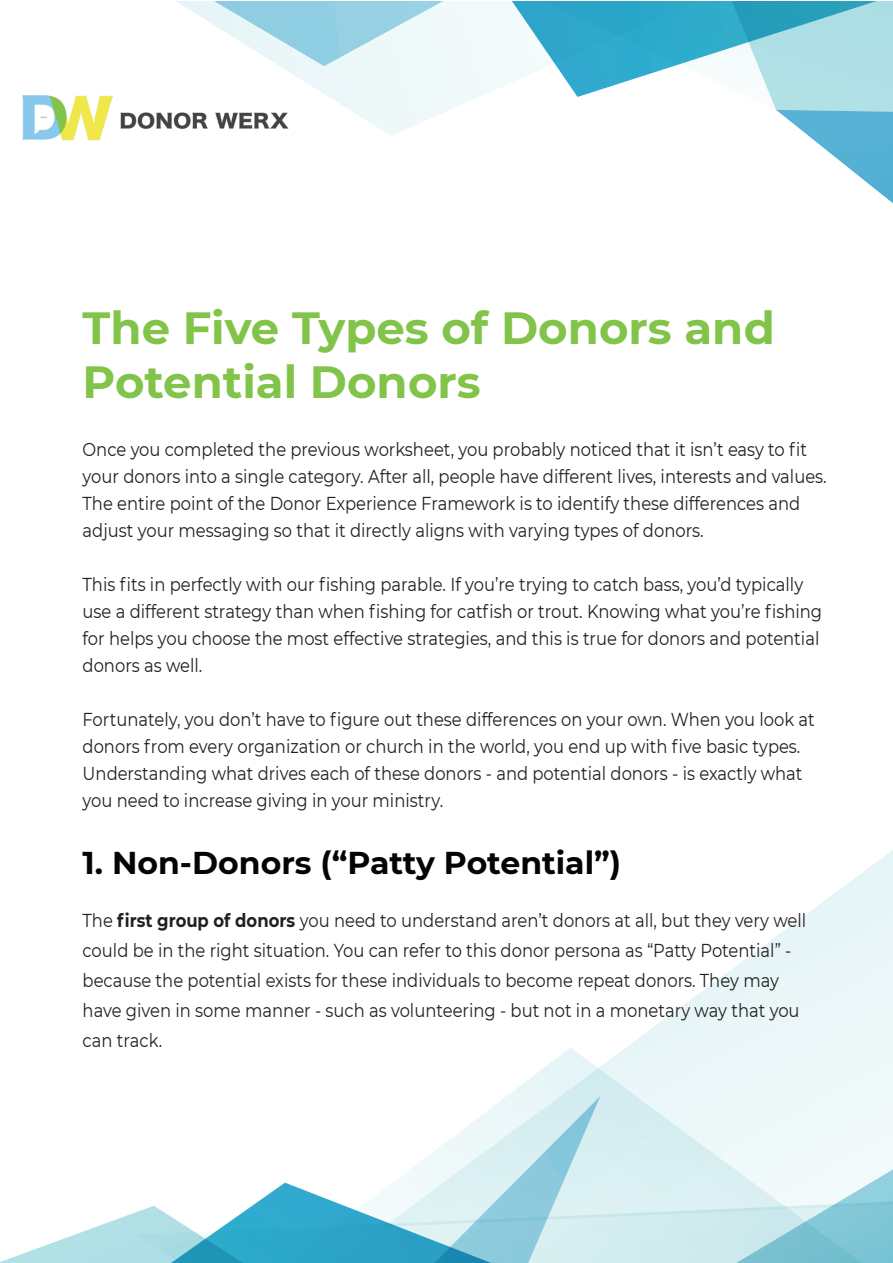
<style>
.page{position:relative;width:893px;height:1263px;background:#fff}
.page>*{position:absolute;margin:0;border:0;box-sizing:border-box;transform-origin:0 0}
.t1{font:700 45px/54px "Montserrat";color:#82c449}
.t2{font:700 31.5px "Montserrat";color:#040503}
.t3{font:18.6px/27px "Montserrat";color:#231f20;scale:.88 1}
.s1{font-weight:700}
</style>
<div class="page">
<svg style="left:507px;top:850px;width:386px;height:351px"></svg>
<svg style="left:698px;top:1113px;width:195px;height:88px"></svg>
<svg style="left:600px;top:1201px;width:293px;height:62px;background:#b2dde5"></svg>
<svg style="left:1px;top:1096px;width:599px;height:167px"></svg>
<svg style="left:178px;top:2px;width:323px;height:134px;fill:#f0f9fa"></svg>
<svg style="left:501px;top:2px;width:392px;height:202px"></svg>
<img style="left:22px;top:91px;width:271px;height:50px">
<h1 class="t1" style="left:83px;top:299px;width:694px">The Five Types of Donors and<br>Potential Donors</h1>
<p class="t3" style="left:83px;top:435px;width:847px">Once you completed the previous worksheet, you probably noticed that it isn’t easy to fit your donors into a single category. After all, people have different lives, interests and values.<br>The entire point of the Donor Experience Framework is to identify these differences and adjust your messaging so that it directly aligns with varying types of donors.</p>
<p class="t3" style="left:83px;top:570px;width:842px">This fits in perfectly with our fishing parable. If you’re trying to catch bass, you’d typically use a different strategy than when fishing for catfish or trout. Knowing what you’re fishing for helps you choose the most effective strategies, and this is true for donors and potential donors as well.</p>
<p class="t3" style="left:83px;top:705px;width:834px">Fortunately, you don’t have to figure out these differences on your own. When you look at donors from every organization or church in the world, you end up with five basic types.<br>Understanding what drives each of these donors - and potential donors - is exactly what you need to increase giving in your ministry.</p>
<h2 class="t2" style="left:83px;top:840px;width:540px">1. Non-Donors (“Patty Potential”)</h2>
<p class="t3" style="left:83px;top:905px;width:824px;line-height:30px">The <span class="s1">first group of donors</span> you need to understand aren’t donors at all, but they very well could be in the right situation. You can refer to this donor persona as “Patty Potential” - because the potential exists for these individuals to become repeat donors. They may have given in some manner - such as volunteering - but not in a monetary way that you can track.</p>
</div>
